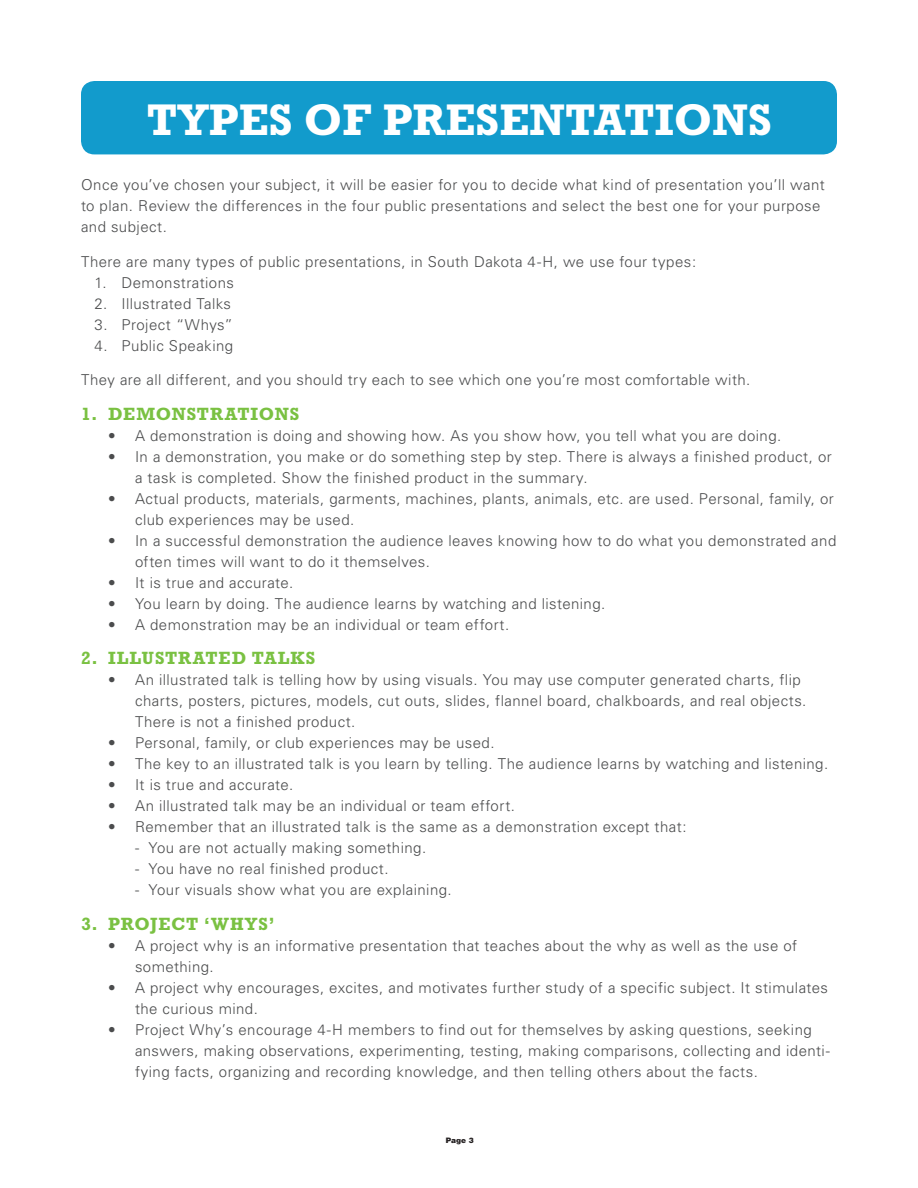
<style>
.page{position:relative;width:918px;height:1188px;background:#fff}
.page>*{position:absolute;margin:0;border:0;box-sizing:border-box;transform-origin:0 0}
.basic{font:700 45px "Rockwell";color:#fff}
.t1{font:700 18px "Rockwell";letter-spacing:.05em;color:#7ac142}
.t2{font:300 15px/21px "Univers";letter-spacing:.03em;color:#4b4c4d}
.t3{font:900 7.5px "Helvetica";color:#231f20}
</style>
<div class="page">
<div style="left:81px;top:81px;width:756px;height:73px;background:#129bcc;border-radius:14px"></div>
<p class="basic" style="left:147px;top:93px;width:627px">TYPES OF PRESENTATIONS</p>
<p class="t2" style="left:81px;top:174px;width:745px">Once you’ve chosen your subject, it will be easier for you to decide what kind of presentation you’ll want to plan. Review the differences in the four public presentations and select the best one for your purpose and subject.</p>
<p class="t2" style="left:81px;top:251px;width:617px">There are many types of public presentations, in South Dakota 4-H, we use four types:</p>
<p class="t2" style="left:94px;top:272px;width:141px">1. Demonstrations</p>
<p class="t2" style="left:94px;top:293px;width:138px">2. Illustrated Talks</p>
<p class="t2" style="left:94px;top:314px;width:140px">3. Project “Whys”</p>
<p class="t2" style="left:94px;top:335px;width:140px">4. Public Speaking</p>
<p class="t2" style="left:81px;top:369px;width:668px">They are all different, and you should try each to see which one you’re most comfortable with.</p>
<p class="t1" style="left:81px;top:403px;width:220px">1. DEMONSTRATIONS</p>
<p class="t2" style="left:108px;top:425px;width:672px">• A demonstration is doing and showing how. As you show how, you tell what you are doing.</p>
<p class="t2" style="left:135px;top:446px;width:698px;text-indent:-27px">• In a demonstration, you make or do something step by step. There is always a finished product, or a task is completed. Show the finished product in the summary.</p>
<p class="t2" style="left:135px;top:488px;width:700px;text-indent:-27px">• Actual products, materials, garments, machines, plants, animals, etc. are used. Personal, family, or club experiences may be used.</p>
<p class="t2" style="left:135px;top:530px;width:703px;text-indent:-27px">• In a successful demonstration the audience leaves knowing how to do what you demonstrated and often times will want to do it themselves.</p>
<p class="t2" style="left:108px;top:572px;width:184px">• It is true and accurate.</p>
<p class="t2" style="left:108px;top:593px;width:496px">• You learn by doing. The audience learns by watching and listening.</p>
<p class="t2" style="left:108px;top:614px;width:400px">• A demonstration may be an individual or team effort.</p>
<p class="t1" style="left:81px;top:647px;width:236px">2. ILLUSTRATED TALKS</p>
<p class="t2" style="left:135px;top:669px;width:670px;text-indent:-27px">• An illustrated talk is telling how by using visuals. You may use computer generated charts, flip charts, posters, pictures, models, cut outs, slides, flannel board, chalkboards, and real objects.<br>There is not a finished product.</p>
<p class="t2" style="left:108px;top:732px;width:385px">• Personal, family, or club experiences may be used.</p>
<p class="t2" style="left:108px;top:753px;width:719px">• The key to an illustrated talk is you learn by telling. The audience learns by watching and listening.</p>
<p class="t2" style="left:108px;top:774px;width:184px">• It is true and accurate.</p>
<p class="t2" style="left:108px;top:795px;width:406px">• An illustrated talk may be an individual or team effort.</p>
<p class="t2" style="left:108px;top:816px;width:580px">• Remember that an illustrated talk is the same as a demonstration except that:</p>
<p class="t2" style="left:135px;top:837px;width:290px">- You are not actually making something.</p>
<p class="t2" style="left:135px;top:858px;width:252px">- You have no real finished product.</p>
<p class="t2" style="left:135px;top:879px;width:315px">- Your visuals show what you are explaining.</p>
<p class="t1" style="left:81px;top:913px;width:195px">3. PROJECT ‘WHYS’</p>
<p class="t2" style="left:135px;top:935px;width:664px;text-indent:-27px">• A project why is an informative presentation that teaches about the why as well as the use of something.</p>
<p class="t2" style="left:135px;top:977px;width:695px;text-indent:-27px">• A project why encourages, excites, and motivates further study of a specific subject. It stimulates the curious mind.</p>
<p class="t2" style="left:135px;top:1019px;width:696px;text-indent:-27px">• Project Why’s encourage 4-H members to find out for themselves by asking questions, seeking answers, making observations, experimenting, testing, making comparisons, collecting and identi&shy;fying facts, organizing and recording knowledge, and then telling others about the facts.</p>
<p class="t3" style="left:446px;top:1135px;width:29px">Page 3</p>
</div>
